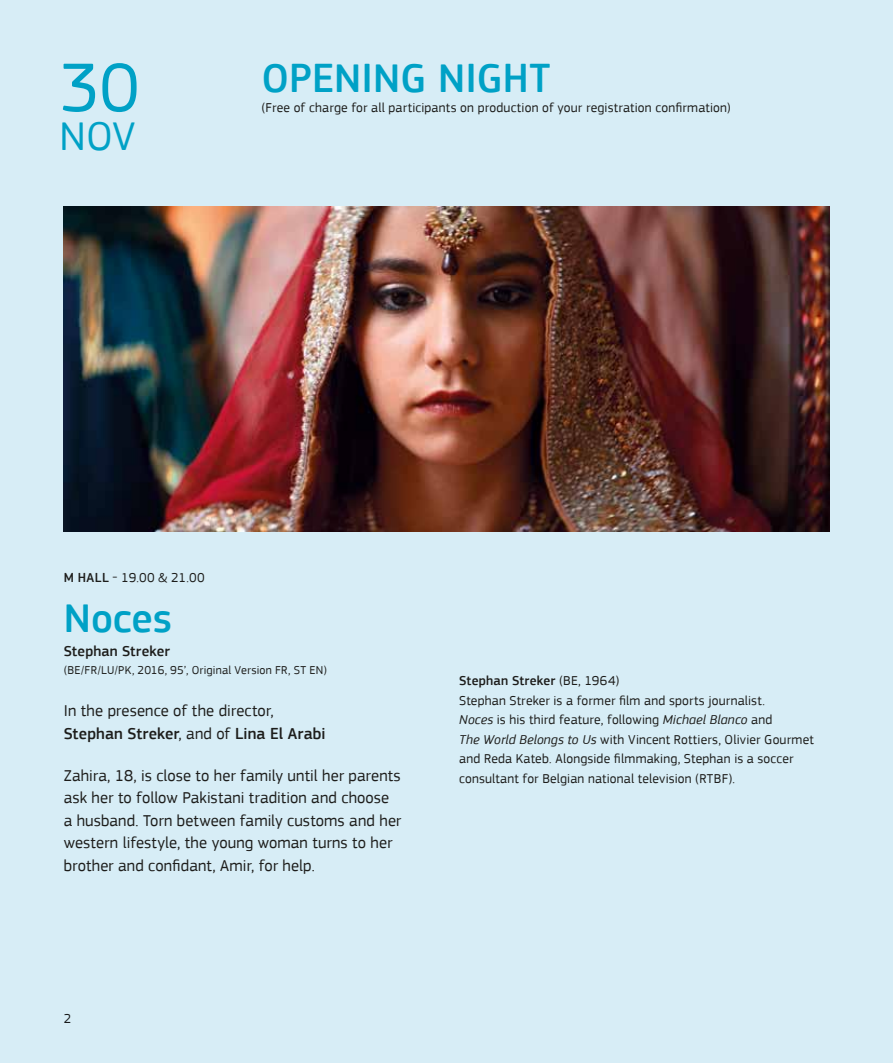
<style>
.page{position:relative;width:893px;height:1063px;background:#d7edf6}
.page>*{position:absolute;margin:0;border:0;box-sizing:border-box;transform-origin:0 0}
.t1{font:72px "PF Square Sans Pro";color:#00a1c6}
.t2{font:500 42px "PF Square Sans Pro";color:#00a1c6}
.t3{font:42px "PF Square Sans Pro";color:#00a1c6}
.t4{font:16.5px/22.5px "PF Square Sans Pro";letter-spacing:.005em;color:#1d1d1b}
.t5{font:500 15px "PF Square Sans Pro";letter-spacing:.01em;color:#1d1d1b}
.t6{font:13.5px/19.5px "PF Square Sans Pro";letter-spacing:.015em;color:#1d1d1b}
.t7{font:12px "PF Square Sans Pro";letter-spacing:.02em;color:#1d1d1b}
.s1{font-weight:500}
.s2{font-style:italic}
</style>
<div class="page">
<img style="left:64px;top:206px;width:765px;height:325px">
<h1 class="t1" style="left:60px;top:46px;width:81px">30</h1>
<h2 class="t3" style="left:60px;top:112px;width:77px">NOV</h2>
<h2 class="t2" style="left:261px;top:54px;width:290px">OPENING NIGHT</h2>
<p class="t6" style="left:261px;top:97px;width:471px">(Free of charge for all participants on production of your registration confirmation)</p>
<p class="t6" style="left:64px;top:568px;width:142px"><span class="s1">M HALL</span> - 19.00 &amp; 21.00</p>
<h2 class="t2" style="left:64px;top:594px;width:110px">Noces</h2>
<p class="t5" style="left:64px;top:643px;width:108px">Stephan Streker</p>
<p class="t7" style="left:64px;top:663px;width:265px">(BE/FR/LU/PK, 2016, 95’, Original Version FR, ST EN)</p>
<p class="t4" style="left:64px;top:700px;width:263px">In the presence of the director,<br><span class="s1">Stephan Streker</span>, and of <span class="s1">Lina El Arabi</span></p>
<p class="t4" style="left:64px;top:764px;width:339px">Zahira, 18, is close to her family until her parents ask her to follow Pakistani tradition and choose a husband. Torn between family customs and her western lifestyle, the young woman turns to her brother and confidant, Amir, for help.</p>
<p class="t6" style="left:64px;top:1009px;width:9px">2</p>
<p class="t6" style="left:459px;top:671px;width:356px"><span class="s1">Stephan Streker</span> (BE, 1964)<br>Stephan Streker is a former film and sports journalist.<br><span class="s2">Noces</span> is his third feature, following <span class="s2">Michael Blanco</span> and<br><span class="s2">The World Belongs to Us</span> with Vincent Rottiers, Olivier Gourmet and Reda Kateb. Alongside filmmaking, Stephan is a soccer consultant for Belgian national television (RTBF).</p>
</div>
